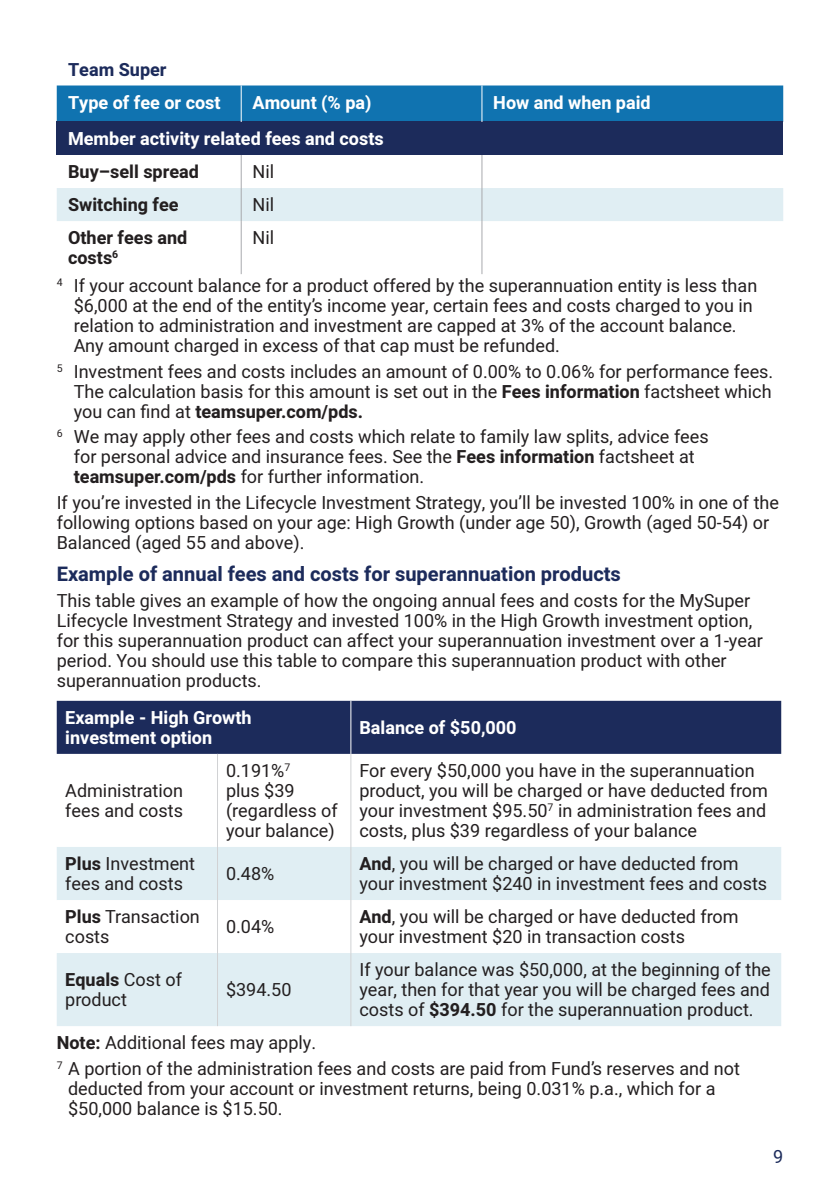
<style>
.page{position:relative;width:840px;height:1191px;background:#fff}
.page>*{position:absolute;margin:0;border:0;box-sizing:border-box;transform-origin:0 0}
.TS_-_Heading_3{font:700 20px "Heebo";color:#1c2b5b}
.TS_-_Body_Copy{font:18px/20px "Heebo";color:#231f20}
.TS_-_Body_Copy-2{font:700 18px/20px "Heebo";color:#fff}
.TS_-_Body_Copy-3{font:700 18px/20px "Heebo";color:#231f20}
.TS_-_Body_Copy-4{font:700 18px "Heebo";color:#1c2b5b}
.t1{font:18px "Heebo";color:#1c2b5b}
.s1{font-weight:700}
</style>
<div class="page">
<div style="left:57px;top:85px;width:725px;height:37px;background:#1073b0"></div>
<div style="left:57px;top:122px;width:725px;height:33px;background:#1c2b5b"></div>
<div style="left:57px;top:188px;width:725px;height:33px;background:#e0eef3"></div>
<hr style="left:241px;top:155px;width:1px;height:33px;background:#a8a9ad">
<hr style="left:481px;top:155px;width:1px;height:33px;background:#a8a9ad">
<hr style="left:241px;top:188px;width:1px;height:33px;background:#a8a9ad">
<hr style="left:481px;top:188px;width:1px;height:33px;background:#a8a9ad">
<hr style="left:241px;top:221px;width:1px;height:53px;background:#a8a9ad">
<hr style="left:481px;top:221px;width:1px;height:53px;background:#a8a9ad">
<hr style="left:241px;top:85px;width:1px;height:37px;background:#fff">
<hr style="left:481px;top:85px;width:1px;height:37px;background:#fff">
<div style="left:57px;top:701px;width:723px;height:53px;background:#1c2b5b"></div>
<svg style="left:57px;top:847px;width:723px;height:179px;fill:#e0eef3"></svg>
<hr style="left:217px;top:754px;width:1px;height:93px;background:#d1d2d4">
<hr style="left:350px;top:754px;width:1px;height:93px;background:#d1d2d4">
<hr style="left:217px;top:847px;width:1px;height:53px;background:#d1d2d4">
<hr style="left:350px;top:847px;width:1px;height:53px;background:#d1d2d4">
<hr style="left:217px;top:900px;width:1px;height:53px;background:#d1d2d4">
<hr style="left:350px;top:900px;width:1px;height:53px;background:#d1d2d4">
<hr style="left:217px;top:953px;width:1px;height:73px;background:#d1d2d4">
<hr style="left:350px;top:953px;width:1px;height:73px;background:#d1d2d4">
<hr style="left:350px;top:701px;width:1px;height:53px;background:#fff">
<p class="TS_-_Body_Copy-4" style="left:68px;top:57px;width:100px">Team Super</p>
<p class="TS_-_Body_Copy-2" style="left:68px;top:93px;width:154px">Type of fee or cost</p>
<p class="TS_-_Body_Copy-2" style="left:252px;top:93px;width:120px">Amount (% pa)</p>
<p class="TS_-_Body_Copy-2" style="left:493px;top:93px;width:159px">How and when paid</p>
<p class="TS_-_Body_Copy-2" style="left:68px;top:129px;width:317px">Member activity related fees and costs</p>
<p class="TS_-_Body_Copy-3" style="left:68px;top:162px;width:132px">Buy–sell spread</p>
<p class="TS_-_Body_Copy" style="left:252px;top:162px;width:23px">Nil</p>
<p class="TS_-_Body_Copy-3" style="left:68px;top:195px;width:112px">Switching fee</p>
<p class="TS_-_Body_Copy" style="left:252px;top:195px;width:23px">Nil</p>
<p class="TS_-_Body_Copy-3" style="left:68px;top:228px;width:121px">Other fees and costs<sup>6</sup></p>
<p class="TS_-_Body_Copy" style="left:252px;top:228px;width:23px">Nil</p>
<p class="TS_-_Body_Copy" style="left:74px;top:275px;width:684px;text-indent:-17px"><sup>4</sup> If your account balance for a product offered by the superannuation entity is less than $6,000 at the end of the entity’s income year, certain fees and costs charged to you in relation to administration and investment are capped at 3% of the account balance.<br>Any amount charged in excess of that cap must be refunded.</p>
<p class="TS_-_Body_Copy" style="left:74px;top:361px;width:700px;text-align:justify;text-indent:-17px"><sup>5</sup> Investment fees and costs includes an amount of 0.00% to 0.06% for performance fees.<br>The calculation basis for this amount is set out in the <span class="s1">Fees information</span> factsheet which you can find at <span class="s1">teamsuper.com/pds.</span></p>
<p class="TS_-_Body_Copy" style="left:74px;top:427px;width:636px;text-indent:-17px"><sup>6</sup> We may apply other fees and costs which relate to family law splits, advice fees for personal advice and insurance fees. See the <span class="s1">Fees information</span> factsheet at <span class="s1">teamsuper.com/pds</span> for further information.</p>
<p class="TS_-_Body_Copy" style="left:57px;top:492px;width:723px">If you’re invested in the Lifecycle Investment Strategy, you’ll be invested 100% in one of the following options based on your age: High Growth (under age 50), Growth (aged 50-54) or<br>Balanced (aged 55 and above).</p>
<p class="TS_-_Heading_3" style="left:57px;top:560px;width:565px">Example of annual fees and costs for superannuation products</p>
<p class="TS_-_Body_Copy" style="left:57px;top:590px;width:707px">This table gives an example of how the ongoing annual fees and costs for the MySuper Lifecycle Investment Strategy and invested 100% in the High Growth investment option, for this superannuation product can affect your superannuation investment over a 1-year period. You should use this table to compare this superannuation product with other superannuation products.</p>
<p class="TS_-_Body_Copy-2" style="left:65px;top:708px;width:188px">Example - High Growth investment option</p>
<p class="TS_-_Body_Copy-2" style="left:359px;top:718px;width:159px">Balance of $50,000</p>
<p class="TS_-_Body_Copy" style="left:65px;top:780px;width:119px">Administration fees and costs</p>
<p class="TS_-_Body_Copy" style="left:226px;top:760px;width:113px">0.191%<sup>7<br></sup>plus $39 (regardless of your balance)</p>
<p class="TS_-_Body_Copy" style="left:359px;top:760px;width:410px">For every $50,000 you have in the superannuation product, you will be charged or have deducted from your investment $95.50<sup>7</sup> in administration fees and costs, plus $39 regardless of your balance</p>
<p class="TS_-_Body_Copy" style="left:65px;top:853px;width:131px"><span class="s1">Plus</span> Investment fees and costs</p>
<p class="TS_-_Body_Copy" style="left:226px;top:863px;width:50px">0.48%</p>
<p class="TS_-_Body_Copy" style="left:359px;top:853px;width:409px"><span class="s1">And</span>, you will be charged or have deducted from your investment $240 in investment fees and costs</p>
<p class="TS_-_Body_Copy" style="left:65px;top:906px;width:136px"><span class="s1">Plus</span> Transaction costs</p>
<p class="TS_-_Body_Copy" style="left:226px;top:916px;width:50px">0.04%</p>
<p class="TS_-_Body_Copy" style="left:359px;top:906px;width:380px"><span class="s1">And</span>, you will be charged or have deducted from your investment $20 in transaction costs</p>
<p class="TS_-_Body_Copy" style="left:65px;top:969px;width:118px"><span class="s1">Equals</span> Cost of product</p>
<p class="TS_-_Body_Copy" style="left:226px;top:979px;width:67px">$394.50</p>
<p class="TS_-_Body_Copy" style="left:359px;top:959px;width:412px;text-align:justify">If your balance was $50,000, at the beginning of the year, then for that year you will be charged fees and costs of <span class="s1">$394.50</span> for the superannuation product.</p>
<p class="TS_-_Body_Copy" style="left:57px;top:1033px;width:261px"><span class="s1">Note:</span> Additional fees may apply.</p>
<p class="TS_-_Body_Copy" style="left:68px;top:1058px;width:673px;text-indent:-11px"><sup>7</sup> A portion of the administration fees and costs are paid from Fund’s reserves and not deducted from your account or investment returns, being 0.031% p.a., which for a $50,000 balance is $15.50.</p>
<p class="t1" style="left:772px;top:1143px;width:12px">9</p>
</div>
